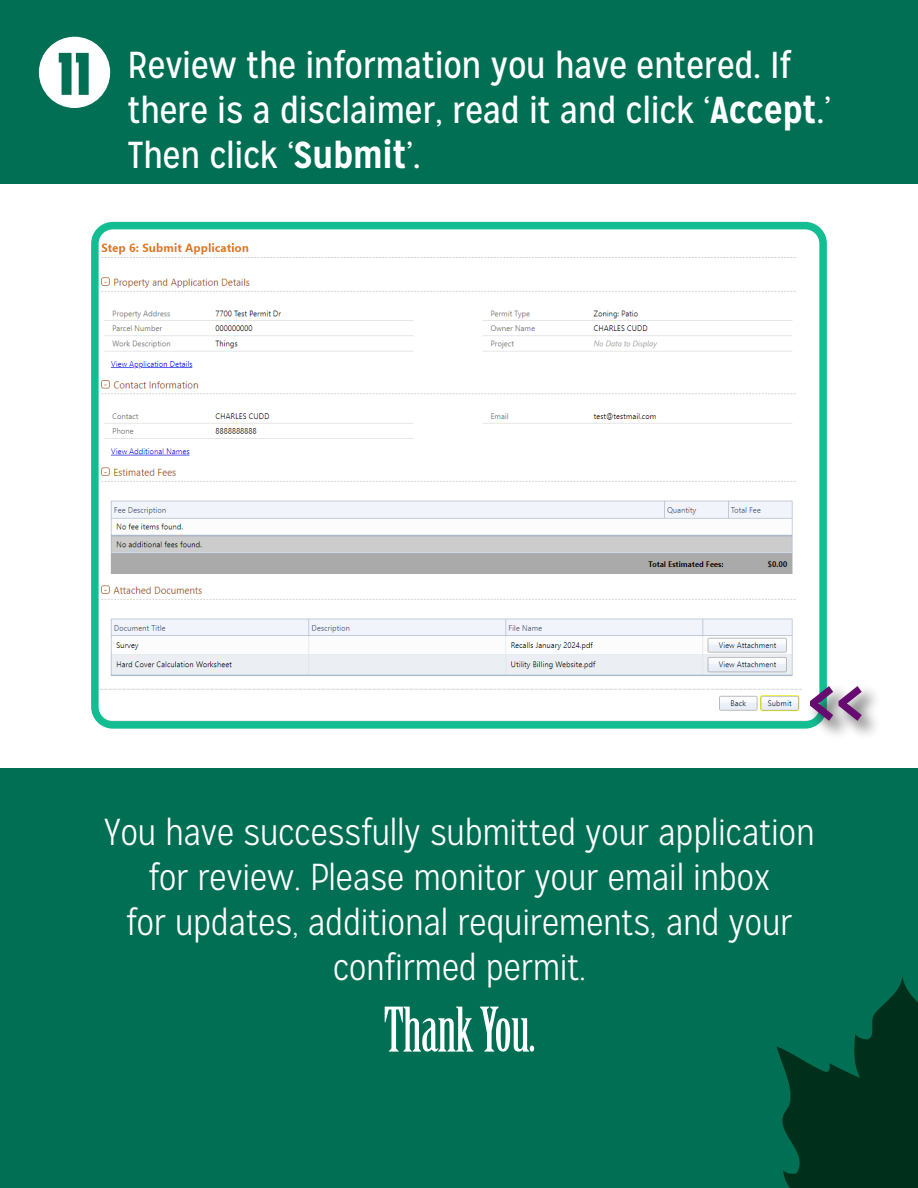
<style>
.page{position:relative;width:918px;height:1188px;background:#fff}
.page>*{position:absolute;margin:0;border:0;box-sizing:border-box;transform-origin:0 0}
.t1{font:60px "Birch Std";letter-spacing:-.01em;color:#fff}
.t2{font:900 60px "Mission Gothic";color:#006f53}
.t3{font:300 37.5px/45px "Mission Gothic";letter-spacing:-.01em;color:#fff;text-align:center}
.t4{font:37.5px/45px "Mission Gothic";letter-spacing:-.01em;color:#fff}
.s1{font-weight:700}
</style>
<div class="page">
<div style="left:0;top:0;width:918px;height:184px;background:#006f53"></div>
<div style="left:0;top:769px;width:918px;height:419px;background:#006f53"></div>
<div style="left:39px;top:37px;width:71px;height:71px;background:#fff;border-radius:50%"></div>
<img style="left:100px;top:236px;width:718px;height:484px">
<div style="left:91px;top:222px;width:736px;height:507px;border:8px solid #13bd92;border-radius:18px"></div>
<svg style="left:777px;top:976px;width:141px;height:212px"></svg>
<div style="left:806px;top:683px;width:75px;height:57px;background:#231f20;opacity:.8"></div>
<svg style="left:810px;top:686px;width:52px;height:35px"></svg>
<p class="t2" style="left:57px;top:35px;width:36px">11</p>
<p class="t4" style="left:127px;top:43px;width:705px">Review the information you have entered. If there is a disclaimer, read it and click ‘<span class="s1">Accept</span>.’<br>Then click ‘<span class="s1">Submit</span>’.</p>
<p class="t3" style="left:104px;top:810px;width:712px">You have successfully submitted your application for review. Please monitor your email inbox<br>for updates, additional requirements, and your confirmed permit.</p>
<p class="t1" style="left:384px;top:996px;width:152px">Thank You.</p>
</div>
